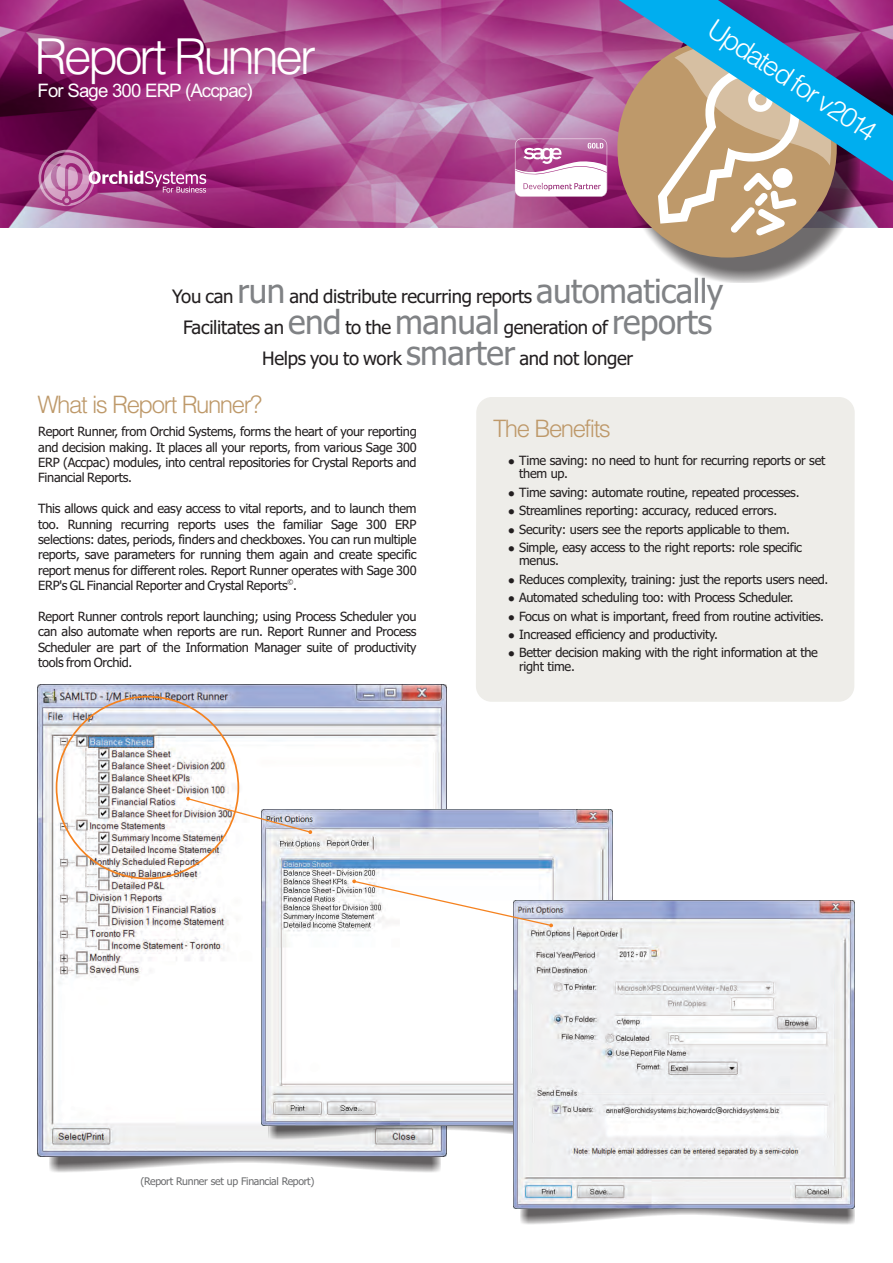
<style>
.page{position:relative;width:893px;height:1263px;background:#fff}
.page>*{position:absolute;margin:0;border:0;box-sizing:border-box;transform-origin:0 0}
.t1{font:300 49.5px "Helvetica LT";letter-spacing:-.07em;color:#fff}
.t2{font:33.15px "Tahoma";letter-spacing:-.015em;color:#808285}
.t3{font:300 27.15px "Helvetica LT";color:#fff}
.t4{font:300 24px "Helvetica LT";letter-spacing:-.06em;color:#be996a}
.t5{font:18.6px "Tahoma";letter-spacing:-.015em;color:#231f20}
.t6{font:18.6px "Arial";letter-spacing:-.045em;color:#fff}
.t7{font:12.75px/15.5px "Tahoma";letter-spacing:-.02em;color:#231f20;text-align:justify}
.t8{font:10.5px "Tahoma";letter-spacing:-.03em;color:#6d6e70}
.t9{font:6.3px "Tahoma";color:#231f20}
.s1{font-size:18.6px;color:#231f20}
.s2{font-size:33.15px;color:#808285}
</style>
<div class="page">
<div style="left:49px;top:1011px;width:392px;height:162px;background:#231f20;opacity:.71"></div>
<img style="left:0;top:0;width:510px;height:228px">
<div style="left:627px;top:51px;width:232px;height:232px;background:#231f20;opacity:.66"></div>
<svg style="left:39px;top:150px;width:167px;height:56px;background:#aa4d8e"></svg>
<div style="left:476px;top:397px;width:379px;height:305px;background:#eeede9;border-radius:16px"></div>
<svg style="left:627px;top:240px;width:210px;height:18px"></svg>
<img style="left:38px;top:685px;width:408px;height:472px">
<div style="left:269px;top:978px;width:334px;height:162px;background:#231f20;opacity:.71"></div>
<img style="left:262px;top:809px;width:350px;height:317px">
<div style="left:520px;top:1063px;width:334px;height:161px;background:#231f20;opacity:.71"></div>
<img style="left:513px;top:900px;width:342px;height:308px">
<img style="left:186px;top:797px;width:126px;height:37px">
<svg style="left:352px;top:879px;width:201px;height:48px"></svg>
<svg style="left:510px;top:0;width:383px;height:240px;background:#99839d"></svg>
<h1 class="t1" style="left:35px;top:38px;width:283px">Report Runner</h1>
<h3 class="t6" style="left:38px;top:84px;width:217px">For Sage 300 ERP (Accpac)</h3>
<h3 class="t3" style="left:716px;top:18px;width:197px;rotate:33deg">Updated for v2014</h3>
<h2 class="t2" style="left:237px;top:278px;width:49px">run</h2>
<h2 class="t2" style="left:536px;top:278px;width:189px">automatically</h2>
<h3 class="t5" style="left:183px;top:320px;width:102px">Facilitates an</h3>
<h3 class="t5" style="left:345px;top:320px;width:47px">to the</h3>
<h3 class="t5" style="left:172px;top:289px;width:63px">You can</h3>
<h3 class="t5" style="left:289px;top:289px;width:244px">and distribute recurring reports</h3>
<h2 class="t2" style="left:288px;top:309px;width:55px">end</h2>
<h2 class="t2" style="left:395px;top:309px;width:319px">manual <span class="s1">generation of</span> reports</h2>
<h3 class="t5" style="left:262px;top:350px;width:372px">Helps you to work <span class="s2">smarter</span> and not longer</h3>
<h3 class="t4" style="left:37px;top:395px;width:226px">What is Report Runner?</h3>
<p class="t7" style="left:38px;top:425px;width:380px">Report Runner, from Orchid Systems, forms the heart of your reporting and decision making. It places all your reports, from various Sage 300<br>ERP (Accpac) modules, into central repositories for Crystal Reports and Financial Reports.</p>
<p class="t7" style="left:38px;top:502px;width:380px">This allows quick and easy access to vital reports, and to launch them too. Running recurring reports uses the familiar Sage 300 ERP selections: dates, periods, finders and checkboxes. You can run multiple reports, save parameters for running them again and create specific report menus for different roles. Report Runner operates with Sage 300</p>
<p class="t9" style="left:287px;top:579px;width:7px">©</p>
<p class="t7" style="left:38px;top:579px;width:260px">ERP's GL Financial Reporter and Crystal Reports .</p>
<p class="t7" style="left:38px;top:610px;width:380px">Report Runner controls report launching; using Process Scheduler you can also automate when reports are run. Report Runner and Process Scheduler are part of the Information Manager suite of productivity tools from Orchid.</p>
<h3 class="t4" style="left:493px;top:419px;width:119px">The Benefits</h3>
<p class="t7" style="left:519px;top:455px;width:308px;line-height:13px;text-indent:-11px">● Time saving: no need to hunt for recurring reports or set them up.</p>
<p class="t7" style="left:508px;top:485px;width:293px">● Time saving: automate routine, repeated processes.</p>
<p class="t7" style="left:508px;top:504px;width:270px">● Streamlines reporting: accuracy, reduced errors.</p>
<p class="t7" style="left:508px;top:522px;width:283px">● Security: users see the reports applicable to them.</p>
<p class="t7" style="left:519px;top:542px;width:284px;line-height:13px;text-indent:-11px">● Simple, easy access to the right reports: role specific menus.</p>
<p class="t7" style="left:508px;top:572px;width:322px">● Reduces complexity, training: just the reports users need.</p>
<p class="t7" style="left:508px;top:591px;width:287px">● Automated scheduling too: with Process Scheduler.</p>
<p class="t7" style="left:508px;top:609px;width:317px">● Focus on what is important, freed from routine activities.</p>
<p class="t7" style="left:508px;top:628px;width:211px">● Increased efficiency and productivity.</p>
<p class="t7" style="left:519px;top:647px;width:300px;line-height:13px;text-indent:-11px">● Better decision making with the right information at the right time.</p>
<p class="t8" style="left:141px;top:1177px;width:175px">(Report Runner set up Financial Report)</p>
</div>
